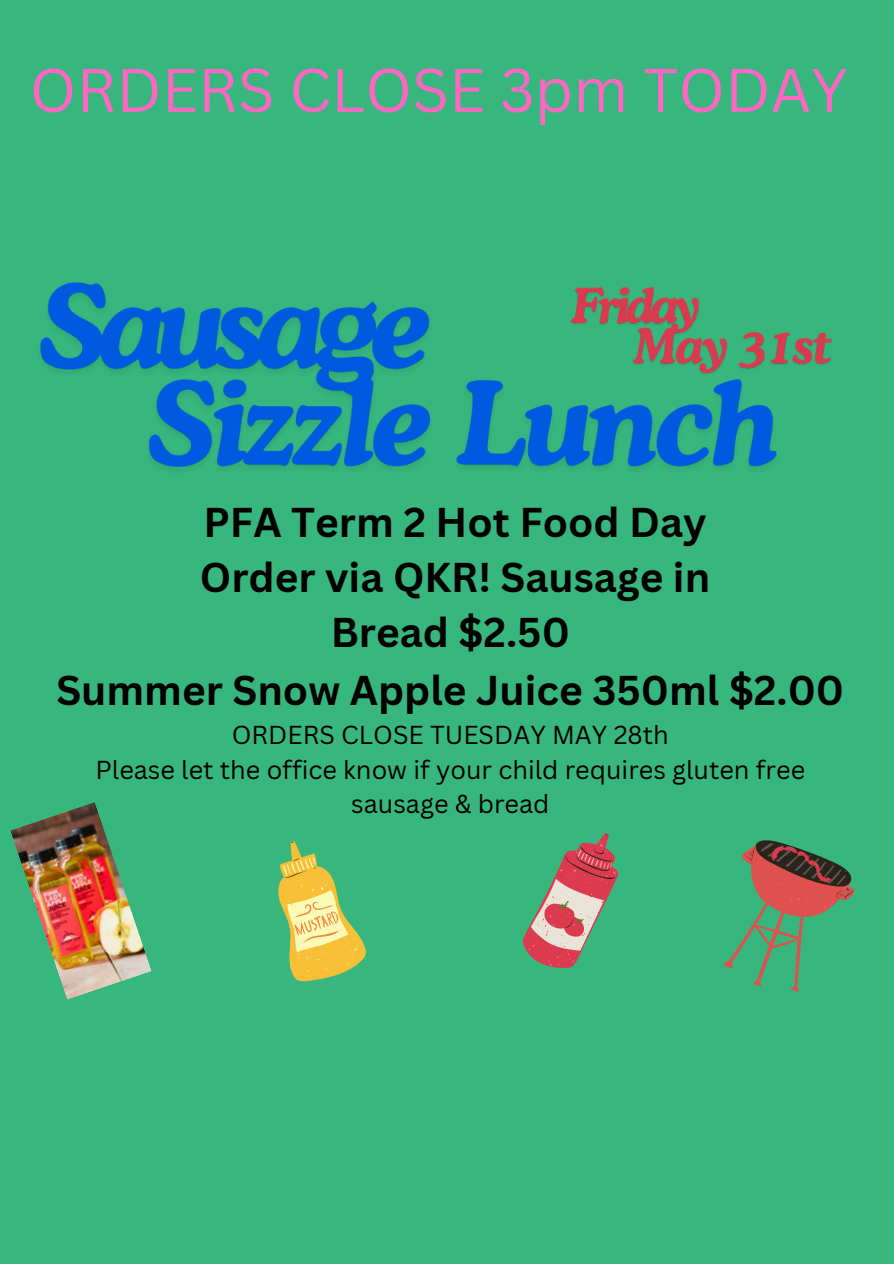
<style>
.page{position:relative;width:894px;height:1264px;background:#fff}
.page>*{position:absolute;margin:0;border:0;box-sizing:border-box;transform-origin:0 0}
.t1{font:60px "Canva Sans";color:#ff66c4}
.t2{font:700 40.5px/55.1px "Canva Sans";color:#000;text-align:center}
.t3{font:25.35px/34.2px "Canva Sans";color:#000;text-align:center}
</style>
<div class="page">
<div style="left:0;top:0;width:893px;height:1263px;background:#37b67d"></div>
<svg style="left:278px;top:841px;width:88px;height:141px"></svg>
<svg style="left:522px;top:833px;width:96px;height:135px"></svg>
<svg style="left:723px;top:840px;width:131px;height:151px"></svg>
<img style="left:10px;top:802px;width:142px;height:197px">
<img style="left:40px;top:282px;width:390px;height:90px">
<img style="left:140px;top:352px;width:637px;height:117px">
<img style="left:570px;top:286px;width:130px;height:39px">
<img style="left:629px;top:316px;width:203px;height:62px">
<p class="t1" style="left:29px;top:48px;width:819px">ORDERS CLOSE 3pm TODAY</p>
<h2 class="t2" style="left:200px;top:494px;width:511px">PFA Term 2 Hot Food Day<br>Order via QKR! Sausage in<br>Bread $2.50</h2>
<p class="t2" style="left:56px;top:662px;width:789px">Summer Snow Apple Juice 350ml $2.00</p>
<p class="t3" style="left:95px;top:717px;width:711px">ORDERS CLOSE TUESDAY MAY 28th<br>Please let the office know if your child requires gluten free sausage &amp; bread</p>
</div>
